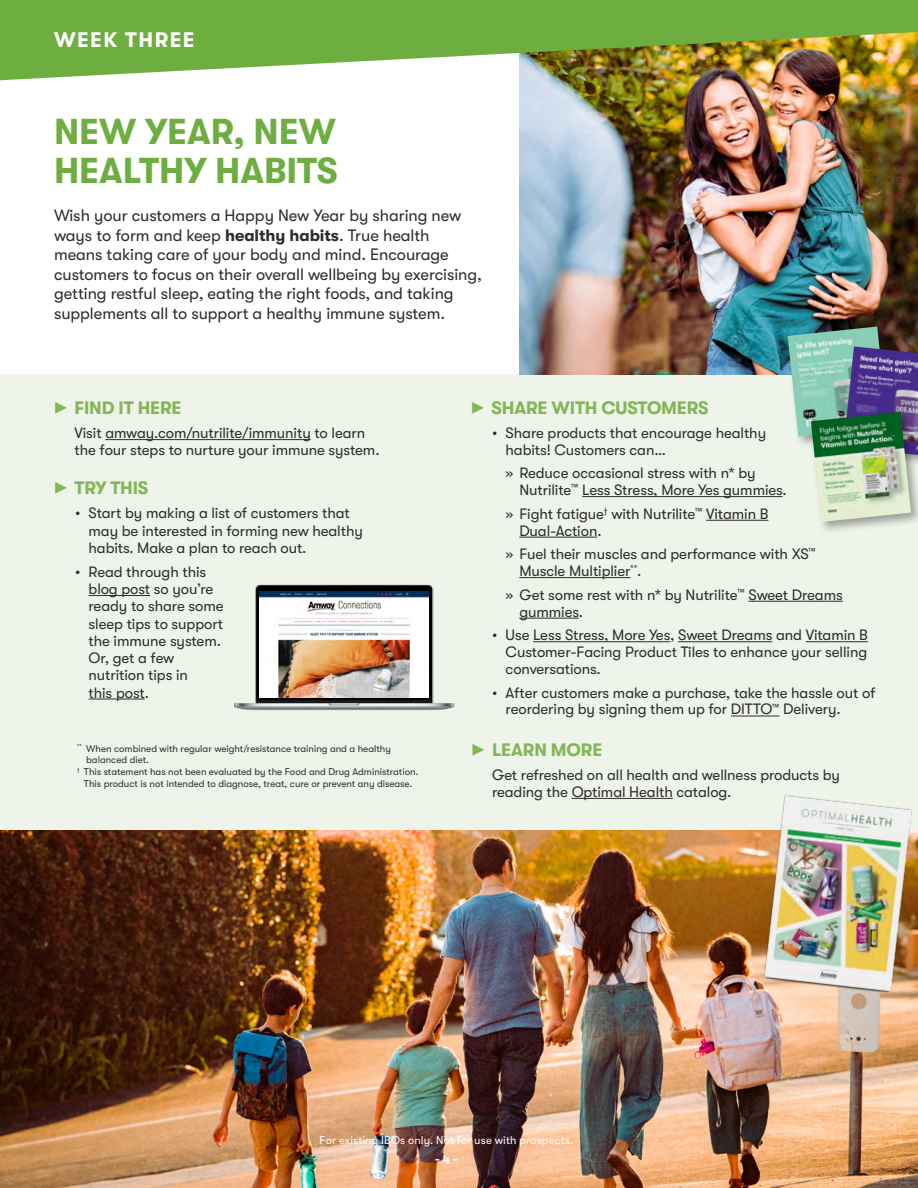
<style>
.page{position:relative;width:918px;height:1188px;background:#fff}
.page>*{position:absolute;margin:0;border:0;box-sizing:border-box;transform-origin:0 0}
.t1{font:700 36px/39px "GT Walsheim";color:#6eae41}
.t2{font:700 21px "GT Walsheim";letter-spacing:.07em;color:#fff}
.t3{font:700 18px "GT Walsheim";letter-spacing:-.01em;color:#83b656}
.t4{font:16.5px/19.5px "GT Walsheim";letter-spacing:-.005em;color:#2d2d2c}
.t5{font:15px/17.2px "GT Walsheim";letter-spacing:-.005em;color:#2d2d2c}
.t6{font:700 12px "GT Walsheim";color:#fff}
.t7{font:11.25px "GT Walsheim";letter-spacing:.015em;color:#fff}
.t8{font:9.75px "GT Walsheim";color:#2d2d2c}
.s1{font-weight:700}
</style>
<div class="page">
<div style="left:0;top:375px;width:918px;height:813px;background:#eff4ea"></div>
<img style="left:0;top:831px;width:918px;height:357px">
<hr style="left:89px;top:595px;width:61px;height:1px;background:#2d2d2c">
<hr style="left:89px;top:699px;width:56px;height:1px;background:#2d2d2c">
<hr style="left:572px;top:798px;width:101px;height:1px;background:#2d2d2c">
<hr style="left:582px;top:496px;width:201px;height:1px;background:#2d2d2c">
<hr style="left:706px;top:520px;width:62px;height:1px;background:#2d2d2c">
<hr style="left:519px;top:537px;width:78px;height:1px;background:#2d2d2c">
<hr style="left:519px;top:577px;width:111px;height:1px;background:#2d2d2c">
<hr style="left:748px;top:601px;width:95px;height:1px;background:#2d2d2c">
<hr style="left:519px;top:618px;width:60px;height:1px;background:#2d2d2c">
<hr style="left:533px;top:641px;width:137px;height:1px;background:#2d2d2c">
<hr style="left:678px;top:641px;width:94px;height:1px;background:#2d2d2c">
<hr style="left:806px;top:641px;width:62px;height:1px;background:#2d2d2c">
<hr style="left:731px;top:716px;width:41px;height:1px;background:#2d2d2c">
<hr style="left:105px;top:439px;width:206px;height:1px;background:#2d2d2c">
<img style="left:519px;top:80px;width:399px;height:295px">
<svg style="left:0;top:0;width:918px;height:80px;background:#84ac4e"></svg>
<img style="left:234px;top:584px;width:221px;height:127px">
<img style="left:259px;top:591px;width:169px;height:106px">
<div style="left:785px;top:324px;width:116px;height:125px;background:#000;opacity:.35"></div>
<img style="left:788px;top:327px;width:100px;height:110px">
<div style="left:840px;top:344px;width:78px;height:125px;background:#000;opacity:.35"></div>
<img style="left:843px;top:346px;width:75px;height:63px">
<div style="left:808px;top:409px;width:110px;height:125px;background:#000;opacity:.35"></div>
<img style="left:811px;top:412px;width:100px;height:110px">
<img style="left:756px;top:795px;width:162px;height:206px">
<h2 class="t2" style="left:54px;top:28px;width:142px">WEEK THREE</h2>
<h1 class="t1" style="left:54px;top:112px;width:285px">NEW YEAR, NEW<br>HEALTHY HABITS</h1>
<p class="t4" style="left:54px;top:206px;width:430px">Wish your customers a Happy New Year by sharing new ways to form and keep <span class="s1">healthy habits</span>. True health means taking care of your body and mind. Encourage customers to focus on their overall wellbeing by exercising, getting restful sleep, eating the right foods, and taking supplements all to support a healthy immune system.</p>
<p class="t3" style="left:55px;top:398px;width:128px"><sup>▶</sup> FIND IT HERE</p>
<p class="t5" style="left:75px;top:424px;width:307px">Visit amway.com/nutrilite/immunity to learn the four steps to nurture your immune system.</p>
<p class="t3" style="left:55px;top:478px;width:95px"><sup>▶</sup> TRY THIS</p>
<p class="t5" style="left:89px;top:505px;width:276px;text-indent:-14px">• Start by making a list of customers that may be interested in forming new healthy habits. Make a plan to reach out.</p>
<p class="t5" style="left:89px;top:563px;width:136px;text-indent:-14px">• Read through this blog post so you’re ready to share some sleep tips to support the immune system.<br>Or, get a few nutrition tips in<br>this post.</p>
<p class="t8" style="left:77px;top:743px;width:315px"><sup>**</sup> When combined with regular weight/resistance training and a healthy</p>
<p class="t8" style="left:86px;top:755px;width:64px">balanced diet.</p>
<p class="t8" style="left:77px;top:766px;width:343px"><sup>†</sup> This statement has not been evaluated by the Food and Drug Administration.</p>
<p class="t8" style="left:84px;top:778px;width:330px">This product is not intended to diagnose, treat, cure or prevent any disease.</p>
<p class="t3" style="left:472px;top:398px;width:238px"><sup>▶</sup> SHARE WITH CUSTOMERS</p>
<p class="t5" style="left:506px;top:424px;width:262px;line-height:16.8px;text-indent:-14px">• Share products that encourage healthy habits! Customers can…</p>
<p class="t5" style="left:519px;top:465px;width:269px;line-height:16.8px;text-indent:-14px">» Reduce occasional stress with n* by<br>Nutrilite<sup>™</sup> Less Stress, More Yes gummies.</p>
<p class="t5" style="left:519px;top:505px;width:251px;line-height:16.8px;text-indent:-13px">» Fight fatigue<sup>†</sup> with Nutrilite<sup>™</sup> Vitamin B<br>Dual-Action.</p>
<p class="t5" style="left:519px;top:546px;width:298px;line-height:16.8px;text-indent:-13px">» Fuel their muscles and performance with XS<sup>™<br></sup>Muscle Multiplier<sup>**</sup>.</p>
<p class="t5" style="left:519px;top:586px;width:325px;line-height:16.8px;text-indent:-13px">» Get some rest with n* by Nutrilite<sup>™</sup> Sweet Dreams gummies.</p>
<p class="t5" style="left:506px;top:627px;width:364px;line-height:16.8px;text-align:justify;text-indent:-14px">• Use Less Stress, More Yes, Sweet Dreams and Vitamin B Customer-Facing Product Tiles to enhance your selling conversations.</p>
<p class="t5" style="left:506px;top:684px;width:371px;line-height:16.8px;text-indent:-14px">• After customers make a purchase, take the hassle out of reordering by signing them up for DITTO<sup>™</sup> Delivery.</p>
<p class="t3" style="left:472px;top:739px;width:131px"><sup>▶</sup> LEARN MORE</p>
<p class="t5" style="left:492px;top:766px;width:349px">Get refreshed on all health and wellness products by reading the Optimal Health catalog.</p>
<p class="t7" style="left:320px;top:1134px;width:255px">For existing IBOs only. Not for use with prospects.</p>
<p class="t6" style="left:435px;top:1153px;width:24px">- 4 -</p>
</div>
